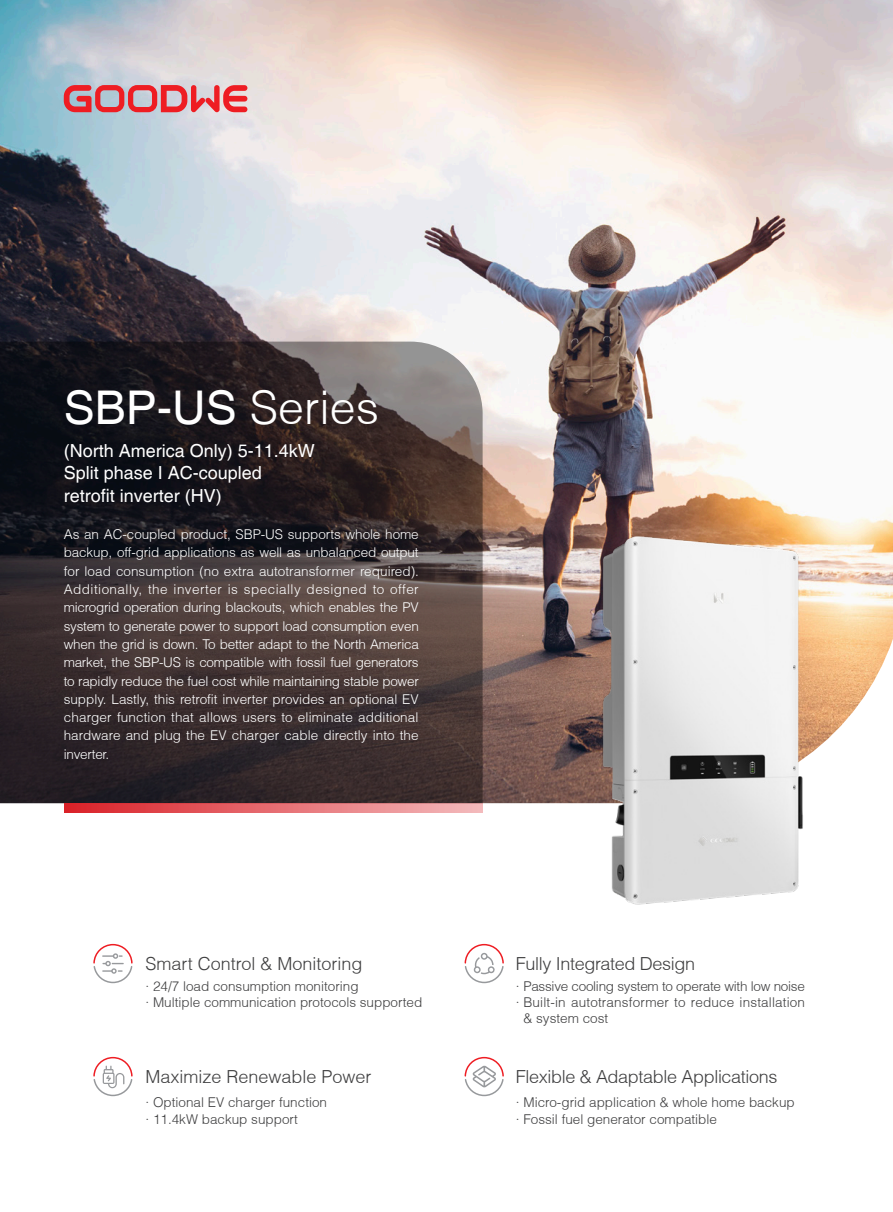
<style>
.page{position:relative;width:893px;height:1212px;background:#fff}
.page>*{position:absolute;margin:0;border:0;box-sizing:border-box;transform-origin:0 0}
.t1{font:46.5px "Helvetica";color:#fff}
.t2{font:18px "Helvetica";color:#fff}
.t3{font:300 18px "Helvetica";letter-spacing:-.02em;color:#3e3e3f}
.t4{font:300 18px "Helvetica";color:#3e3e3f}
.t5{font:300 13.5px/18.3px "Helvetica";letter-spacing:.005em;color:#fff;text-align:justify}
.t6{font:300 13.5px/16.2px "Helvetica";color:#3e3e3f}
.t7{font:300 13.5px "Helvetica";letter-spacing:-.02em;color:#3e3e3f}
.s1{font-weight:300}
</style>
<div class="page">
<img style="left:0;top:0;width:893px;height:803px">
<svg style="left:0;top:342px;width:483px;height:461px;background:#382f30"></svg>
<svg style="left:64px;top:803px;width:419px;height:9px;background:#e46b70"></svg>
<svg style="left:64px;top:85px;width:183px;height:27px;background:#da747c"></svg>
<svg style="left:93px;top:943px;width:40px;height:41px"></svg>
<svg style="left:464px;top:943px;width:40px;height:41px"></svg>
<svg style="left:464px;top:1056px;width:40px;height:41px"></svg>
<svg style="left:93px;top:1056px;width:40px;height:41px"></svg>
<img style="left:580px;top:525px;width:253px;height:380px">
<p class="t1" style="left:64px;top:381px;width:317px">SBP-US <span class="s1">Series</span></p>
<p class="t2" style="left:64px;top:440px;width:253px">(North America Only) 5-11.4kW</p>
<p class="t2" style="left:64px;top:462px;width:200px">Split phase I AC-coupled</p>
<p class="t2" style="left:64px;top:485px;width:160px">retrofit inverter (HV)</p>
<p class="t5" style="left:64px;top:525px;width:357px">As an AC-coupled product, SBP-US supports whole home backup, off-grid applications as well as unbalanced output for load consumption (no extra autotransformer required).<br>Additionally, the inverter is specially designed to offer microgrid operation during blackouts, which enables the PV system to generate power to support load consumption even when the grid is down. To better adapt to the North America market, the SBP-US is compatible with fossil fuel generators to rapidly reduce the fuel cost while maintaining stable power supply. Lastly, this retrofit inverter provides an optional EV charger function that allows users to eliminate additional hardware and plug the EV charger cable directly into the inverter.</p>
<p class="t4" style="left:146px;top:952px;width:219px">Smart Control &amp; Monitoring</p>
<p class="t6" style="left:146px;top:978px;width:215px">· 24/7 load consumption monitoring</p>
<p class="t6" style="left:146px;top:994px;width:278px">· Multiple communication protocols supported</p>
<p class="t4" style="left:146px;top:1065px;width:228px">Maximize Renewable Power</p>
<p class="t6" style="left:146px;top:1094px;width:183px">· Optional EV charger function</p>
<p class="t6" style="left:146px;top:1110px;width:154px">· 11.4kW backup support</p>
<p class="t3" style="left:516px;top:952px;width:181px">Fully Integrated Design</p>
<p class="t7" style="left:516px;top:978px;width:290px">· Passive cooling system to operate with low noise</p>
<p class="t6" style="left:523px;top:994px;width:283px;text-indent:-8px">· Built-in autotransformer to reduce installation &amp; system cost</p>
<p class="t3" style="left:516px;top:1065px;width:263px">Flexible &amp; Adaptable Applications</p>
<p class="t6" style="left:516px;top:1094px;width:280px">· Micro-grid application &amp; whole home backup</p>
<p class="t6" style="left:516px;top:1110px;width:203px">· Fossil fuel generator compatible</p>
</div>
